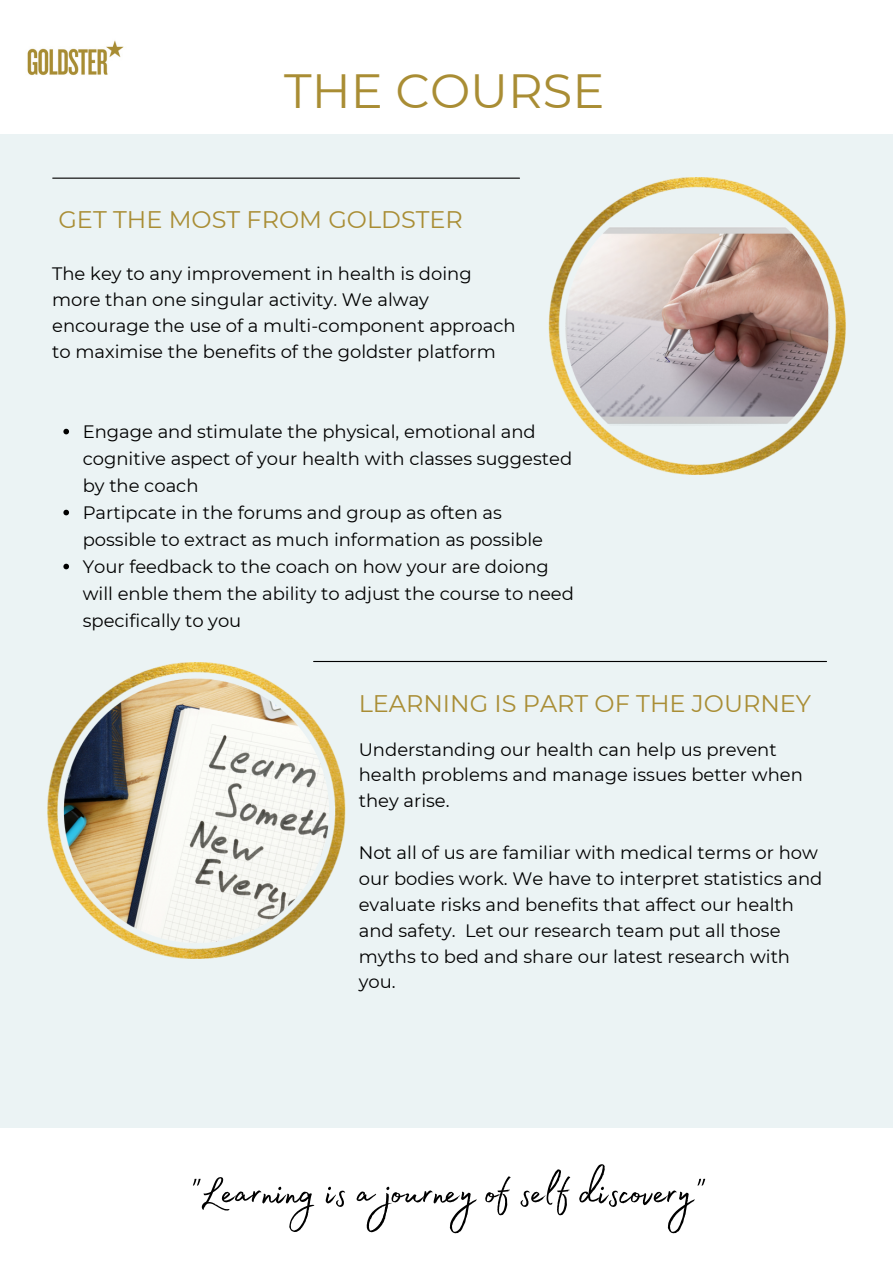
<style>
.page{position:relative;width:893px;height:1264px;background:#fff}
.page>*{position:absolute;margin:0;border:0;box-sizing:border-box;transform-origin:0 0}
.t1{font:51px "Madelyn Fill";color:#000}
.t2{font:48px "Montserrat";color:#a98d34}
.t3{font:24px "Montserrat";color:#a98d34}
.t4{font:18px/25.8px "Montserrat";color:#000}
</style>
<div class="page">
<div style="left:0;top:135px;width:892px;height:992px;background:#ebf3f4"></div>
<hr style="left:313px;top:661px;width:513px;height:1px;background:#000">
<img style="left:548px;top:178px;width:298px;height:296px">
<hr style="left:53px;top:178px;width:466px;height:1px;background:#000">
<img style="left:47px;top:662px;width:305px;height:296px">
<img style="left:27px;top:40px;width:97px;height:36px">
<svg style="left:63px;top:429px;width:6px;height:5px"></svg>
<svg style="left:63px;top:509px;width:6px;height:6px"></svg>
<svg style="left:63px;top:563px;width:6px;height:6px"></svg>
<h2 class="t2" style="left:284px;top:61px;width:322px">THE COURSE</h2>
<h3 class="t3" style="left:58px;top:205px;width:406px">GET THE MOST FROM GOLDSTER</h3>
<p class="t4" style="left:52px;top:261px;width:465px">The key to any improvement in health is doing more than one singular activity. We alway encourage the use of a multi-component approach to maximise the benefits of the goldster platform</p>
<p class="t4" style="left:83px;top:418px;width:492px;line-height:27px">Engage and stimulate the physical, emotional and cognitive aspect of your health with classes suggested by the coach<br>Partipcate in the forums and group as often as possible to extract as much information as possible Your feedback to the coach on how your are doiong will enble them the ability to adjust the course to need specifically to you</p>
<h3 class="t3" style="left:359px;top:689px;width:454px">LEARNING IS PART OF THE JOURNEY</h3>
<p class="t4" style="left:359px;top:736px;width:445px">Understanding our health can help us prevent health problems and manage issues better when they arise.</p>
<p class="t4" style="left:359px;top:839px;width:465px">Not all of us are familiar with medical terms or how our bodies work. We have to interpret statistics and evaluate risks and benefits that affect our health and safety. Let our research team put all those myths to bed and share our latest research with you.</p>
<h1 class="t1" style="left:189px;top:1153px;width:516px">"Learning is a journey of self discovery"</h1>
</div>
